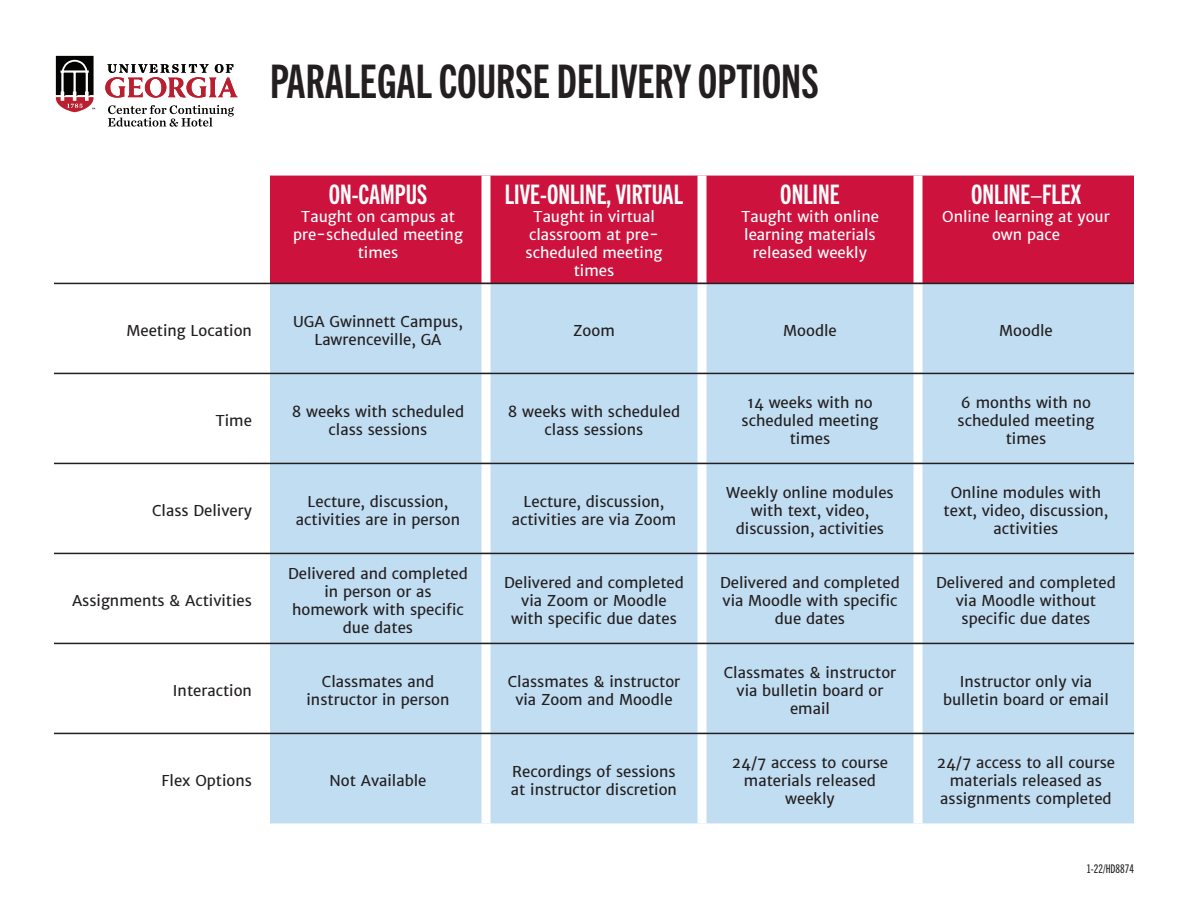
<style>
.page{position:relative;width:1188px;height:918px;background:#fff}
.page>*{position:absolute;margin:0;border:0;box-sizing:border-box;transform-origin:0 0}
.t1{font:46.5px "Trade Gothic Next LT Pro Bd Cm";color:#231f20}
.table_header{font:27px "Trade Gothic Next LT Pro Bd Cm";color:#fff}
.table_lable{font:15px/18px "Merriweather Sans";color:#231f20;text-align:center}
.table_header-2{font:15px/18px "Merriweather Sans";color:#fff;text-align:center}
.fs{font:12px "Trade Gothic Next LT Pro Cm";color:#231f20}
</style>
<div class="page">
<div style="left:270px;top:176px;width:864px;height:107px;background:#cd123d"></div>
<div style="left:270px;top:284px;width:864px;height:539px;background:#c1ddf2"></div>
<div style="left:482px;top:176px;width:8px;height:107px;background:#fff"></div>
<div style="left:698px;top:176px;width:8px;height:107px;background:#fff"></div>
<div style="left:914px;top:176px;width:8px;height:107px;background:#fff"></div>
<div style="left:482px;top:284px;width:8px;height:89px;background:#fff"></div>
<div style="left:698px;top:284px;width:8px;height:89px;background:#fff"></div>
<div style="left:914px;top:284px;width:8px;height:89px;background:#fff"></div>
<div style="left:482px;top:374px;width:8px;height:89px;background:#fff"></div>
<div style="left:698px;top:374px;width:8px;height:89px;background:#fff"></div>
<div style="left:914px;top:374px;width:8px;height:89px;background:#fff"></div>
<div style="left:482px;top:464px;width:8px;height:89px;background:#fff"></div>
<div style="left:698px;top:464px;width:8px;height:89px;background:#fff"></div>
<div style="left:914px;top:464px;width:8px;height:89px;background:#fff"></div>
<div style="left:482px;top:554px;width:8px;height:89px;background:#fff"></div>
<div style="left:698px;top:554px;width:8px;height:89px;background:#fff"></div>
<div style="left:914px;top:554px;width:8px;height:89px;background:#fff"></div>
<div style="left:482px;top:644px;width:8px;height:89px;background:#fff"></div>
<div style="left:698px;top:644px;width:8px;height:89px;background:#fff"></div>
<div style="left:914px;top:644px;width:8px;height:89px;background:#fff"></div>
<div style="left:482px;top:734px;width:8px;height:89px;background:#fff"></div>
<div style="left:698px;top:734px;width:8px;height:89px;background:#fff"></div>
<div style="left:914px;top:734px;width:8px;height:89px;background:#fff"></div>
<hr style="left:54px;top:283px;width:216px;height:1px;background:#231f20">
<hr style="left:270px;top:283px;width:216px;height:1px;background:#231f20">
<hr style="left:486px;top:283px;width:216px;height:1px;background:#231f20">
<hr style="left:702px;top:283px;width:216px;height:1px;background:#231f20">
<hr style="left:918px;top:283px;width:216px;height:1px;background:#231f20">
<hr style="left:54px;top:373px;width:216px;height:1px;background:#231f20">
<hr style="left:270px;top:373px;width:216px;height:1px;background:#231f20">
<hr style="left:486px;top:373px;width:216px;height:1px;background:#231f20">
<hr style="left:702px;top:373px;width:216px;height:1px;background:#231f20">
<hr style="left:918px;top:373px;width:216px;height:1px;background:#231f20">
<hr style="left:54px;top:463px;width:216px;height:1px;background:#231f20">
<hr style="left:270px;top:463px;width:216px;height:1px;background:#231f20">
<hr style="left:486px;top:463px;width:216px;height:1px;background:#231f20">
<hr style="left:702px;top:463px;width:216px;height:1px;background:#231f20">
<hr style="left:918px;top:463px;width:216px;height:1px;background:#231f20">
<hr style="left:54px;top:553px;width:216px;height:1px;background:#231f20">
<hr style="left:270px;top:553px;width:216px;height:1px;background:#231f20">
<hr style="left:486px;top:553px;width:216px;height:1px;background:#231f20">
<hr style="left:702px;top:553px;width:216px;height:1px;background:#231f20">
<hr style="left:918px;top:553px;width:216px;height:1px;background:#231f20">
<hr style="left:54px;top:643px;width:216px;height:1px;background:#231f20">
<hr style="left:270px;top:643px;width:216px;height:1px;background:#231f20">
<hr style="left:486px;top:643px;width:216px;height:1px;background:#231f20">
<hr style="left:702px;top:643px;width:216px;height:1px;background:#231f20">
<hr style="left:918px;top:643px;width:216px;height:1px;background:#231f20">
<hr style="left:54px;top:733px;width:216px;height:1px;background:#231f20">
<hr style="left:270px;top:733px;width:216px;height:1px;background:#231f20">
<hr style="left:486px;top:733px;width:216px;height:1px;background:#231f20">
<hr style="left:702px;top:733px;width:216px;height:1px;background:#231f20">
<hr style="left:918px;top:733px;width:216px;height:1px;background:#231f20">
<svg style="left:55px;top:55px;width:40px;height:58px"></svg>
<svg style="left:105px;top:64px;width:133px;height:34px"></svg>
<svg style="left:108px;top:105px;width:126px;height:22px"></svg>
<p class="t1" style="left:270px;top:50px;width:550px">PARALEGAL COURSE DELIVERY OPTIONS</p>
<p class="table_header" style="left:329px;top:176px;width:100px">ON-CAMPUS</p>
<p class="table_header-2" style="left:293px;top:207px;width:171px">Taught on campus at pre-scheduled meeting times</p>
<p class="table_header" style="left:505px;top:176px;width:180px">LIVE-ONLINE, VIRTUAL</p>
<p class="table_header-2" style="left:526px;top:207px;width:138px">Taught in virtual classroom at pre&shy;scheduled meeting times</p>
<p class="table_header" style="left:780px;top:176px;width:61px">ONLINE</p>
<p class="table_header-2" style="left:741px;top:207px;width:139px">Taught with online learning materials released weekly</p>
<p class="table_header" style="left:971px;top:176px;width:111px">ONLINE–FLEX</p>
<p class="table_header-2" style="left:942px;top:207px;width:169px">Online learning at your own pace</p>
<p class="table_lable" style="left:126px;top:321px;width:127px">Meeting Location</p>
<p class="table_lable" style="left:293px;top:312px;width:171px">UGA Gwinnett Campus,<br>Lawrenceville, GA</p>
<p class="table_lable" style="left:573px;top:321px;width:43px">Zoom</p>
<p class="table_lable" style="left:783px;top:321px;width:55px">Moodle</p>
<p class="table_lable" style="left:999px;top:321px;width:55px">Moodle</p>
<p class="table_lable" style="left:215px;top:411px;width:38px">Time</p>
<p class="table_lable" style="left:292px;top:402px;width:174px">8 weeks with scheduled class sessions</p>
<p class="table_lable" style="left:508px;top:402px;width:174px">8 weeks with scheduled class sessions</p>
<p class="table_lable" style="left:742px;top:393px;width:138px">14 weeks with no scheduled meeting times</p>
<p class="table_lable" style="left:958px;top:393px;width:138px">6 months with no scheduled meeting times</p>
<p class="table_lable" style="left:152px;top:501px;width:101px">Class Delivery</p>
<p class="table_lable" style="left:296px;top:492px;width:166px">Lecture, discussion, activities are in person</p>
<p class="table_lable" style="left:512px;top:492px;width:166px">Lecture, discussion, activities are via Zoom</p>
<p class="table_lable" style="left:726px;top:483px;width:169px">Weekly online modules with text, video, discussion, activities</p>
<p class="table_lable" style="left:944px;top:483px;width:166px">Online modules with text, video, discussion, activities</p>
<p class="table_lable" style="left:72px;top:591px;width:181px">Assignments &amp; Activities</p>
<p class="table_lable" style="left:288px;top:564px;width:181px">Delivered and completed in person or as homework with specific due dates</p>
<p class="table_lable" style="left:504px;top:573px;width:181px">Delivered and completed via Zoom or Moodle with specific due dates</p>
<p class="table_lable" style="left:720px;top:573px;width:181px">Delivered and completed via Moodle with specific due dates</p>
<p class="table_lable" style="left:936px;top:573px;width:181px">Delivered and completed via Moodle without specific due dates</p>
<p class="table_lable" style="left:173px;top:681px;width:81px">Interaction</p>
<p class="table_lable" style="left:307px;top:672px;width:144px">Classmates and instructor in person</p>
<p class="table_lable" style="left:508px;top:672px;width:174px">Classmates &amp; instructor via Zoom and Moodle</p>
<p class="table_lable" style="left:724px;top:663px;width:174px">Classmates &amp; instructor via bulletin board or email</p>
<p class="table_lable" style="left:943px;top:672px;width:167px">Instructor only via bulletin board or email</p>
<p class="table_lable" style="left:162px;top:771px;width:92px">Flex Options</p>
<p class="table_lable" style="left:329px;top:771px;width:99px">Not Available</p>
<p class="table_lable" style="left:511px;top:762px;width:168px;text-align:left">Recordings of sessions at instructor discretion</p>
<p class="table_lable" style="left:732px;top:753px;width:158px">24/7 access to course materials released weekly</p>
<p class="table_lable" style="left:937px;top:753px;width:180px">24/7 access to all course materials released as assignments completed</p>
<p class="fs" style="left:1086px;top:861px;width:49px">1-22/HD8874</p>
</div>
